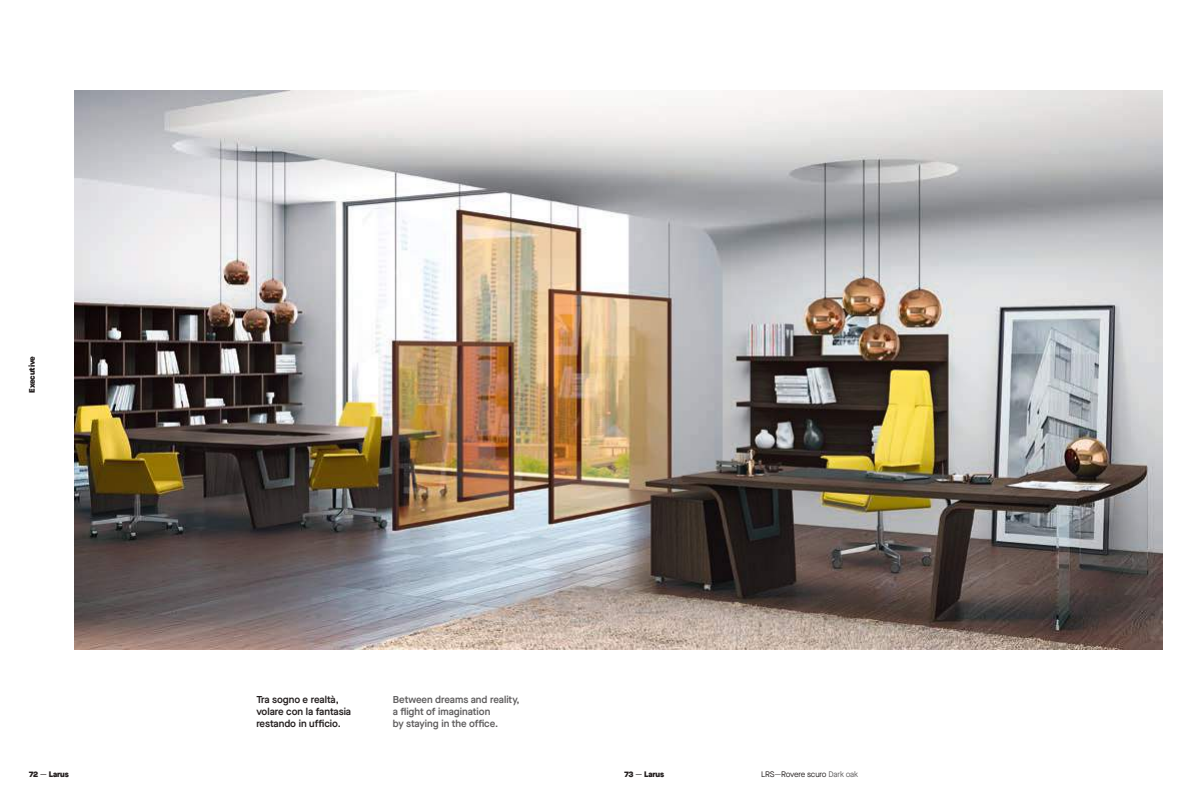
<style>
.page{position:relative;width:1191px;height:794px;background:#fff}
.page>*{position:absolute;margin:0;border:0;box-sizing:border-box;transform-origin:0 0}
.t1{font:600 10px/12px "Maison Neue";color:#615f60}
.t2{font:600 10px/12px "Maison Neue";color:#241f1f}
.t3{font:900 8px "Maison Neue";letter-spacing:-.015em;color:#241f1f}
.t4{font:8px "Maison Neue";letter-spacing:-.015em;color:#241f1f}
.s1{font-weight:400}
.s2{font-weight:300}
.s3{color:#615f60}
</style>
<div class="page">
<img style="left:74px;top:91px;width:1088px;height:558px">
<p class="t3" style="left:26px;top:393px;width:38px;rotate:-90deg">Executive</p>
<p class="t2" style="left:256px;top:693px;width:96px">Tra sogno e realtà, volare con la fantasia restando in ufficio.</p>
<p class="t1" style="left:393px;top:693px;width:128px">Between dreams and reality, a flight of imagination<br>by staying in the office.</p>
<p class="t3" style="left:29px;top:768px;width:41px">72 <span class="s1">—</span> Larus</p>
<p class="t3" style="left:624px;top:768px;width:41px">73 <span class="s1">—</span> Larus</p>
<p class="t4" style="left:761px;top:769px;width:99px">LRS<span class="s2">—</span>Rovere scuro <span class="s3">Dark oak</span></p>
</div>
